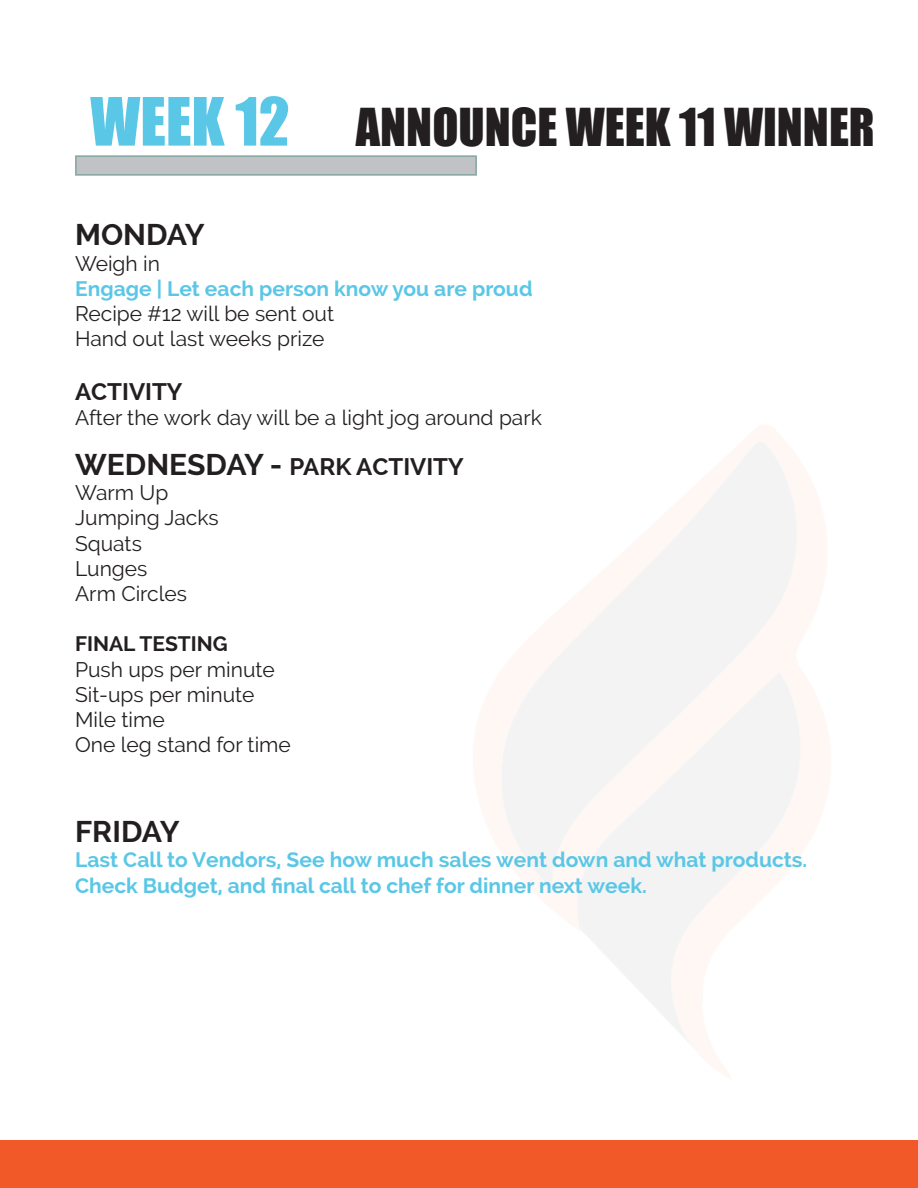
<style>
.page{position:relative;width:918px;height:1188px;background:#fff}
.page>*{position:absolute;margin:0;border:0;box-sizing:border-box;transform-origin:0 0}
.t1{font:61.5px "Impact";color:#5ac7e6}
.t2{font:48px "Impact";color:#231f20}
.Paragraph_Style_1{font:700 30px "Raleway";color:#231f20}
.t3{font:700 24px "Raleway";color:#231f20}
.recipe{font:21px "Raleway";color:#231f20}
.recipe-2{font:700 21px "Raleway";color:#5ac7e6}
.t4{font:700 21px "Raleway";color:#231f20}
.s1{font-size:30px}
</style>
<div class="page">
<div style="left:0;top:1140px;width:918px;height:48px;background:#f15929"></div>
<div style="left:75px;top:155px;width:402px;height:21px;background:#c1c2c4;border:2px solid #84a5a0"></div>
<p class="t1" style="left:90px;top:74px;width:201px">WEEK 12</p>
<p class="t2" style="left:356px;top:90px;width:520px">ANNOUNCE WEEK 11 WINNER</p>
<p class="Paragraph_Style_1" style="left:75px;top:218px;width:131px">MONDAY</p>
<p class="recipe" style="left:75px;top:251px;width:86px">Weigh in</p>
<p class="recipe-2" style="left:75px;top:276px;width:459px">Engage | Let each person know you are proud</p>
<p class="recipe" style="left:75px;top:301px;width:260px">Recipe #12 will be sent out</p>
<p class="recipe" style="left:75px;top:327px;width:251px">Hand out last weeks prize</p>
<p class="t3" style="left:75px;top:378px;width:109px">ACTIVITY</p>
<p class="recipe" style="left:75px;top:406px;width:468px">After the work day will be a light jog around park</p>
<p class="t3" style="left:75px;top:453px;width:390px"><span class="s1">WEDNESDAY -</span> PARK ACTIVITY</p>
<p class="recipe" style="left:75px;top:481px;width:95px">Warm Up</p>
<p class="recipe" style="left:75px;top:506px;width:145px">Jumping Jacks</p>
<p class="recipe" style="left:75px;top:531px;width:68px">Squats</p>
<p class="recipe" style="left:75px;top:556px;width:74px">Lunges</p>
<p class="recipe" style="left:75px;top:581px;width:113px">Arm Circles</p>
<p class="t4" style="left:75px;top:632px;width:154px">FINAL TESTING</p>
<p class="recipe" style="left:75px;top:657px;width:201px">Push ups per minute</p>
<p class="recipe" style="left:75px;top:682px;width:181px">Sit-ups per minute</p>
<p class="recipe" style="left:75px;top:707px;width:91px">Mile time</p>
<p class="recipe" style="left:75px;top:733px;width:217px">One leg stand for time</p>
<p class="Paragraph_Style_1" style="left:75px;top:814px;width:106px">FRIDAY</p>
<p class="recipe-2" style="left:75px;top:848px;width:734px">Last Call to Vendors, See how much sales went down and what products.</p>
<p class="recipe-2" style="left:75px;top:873px;width:573px">Check Budget, and final call to chef for dinner next week.</p>
</div>
